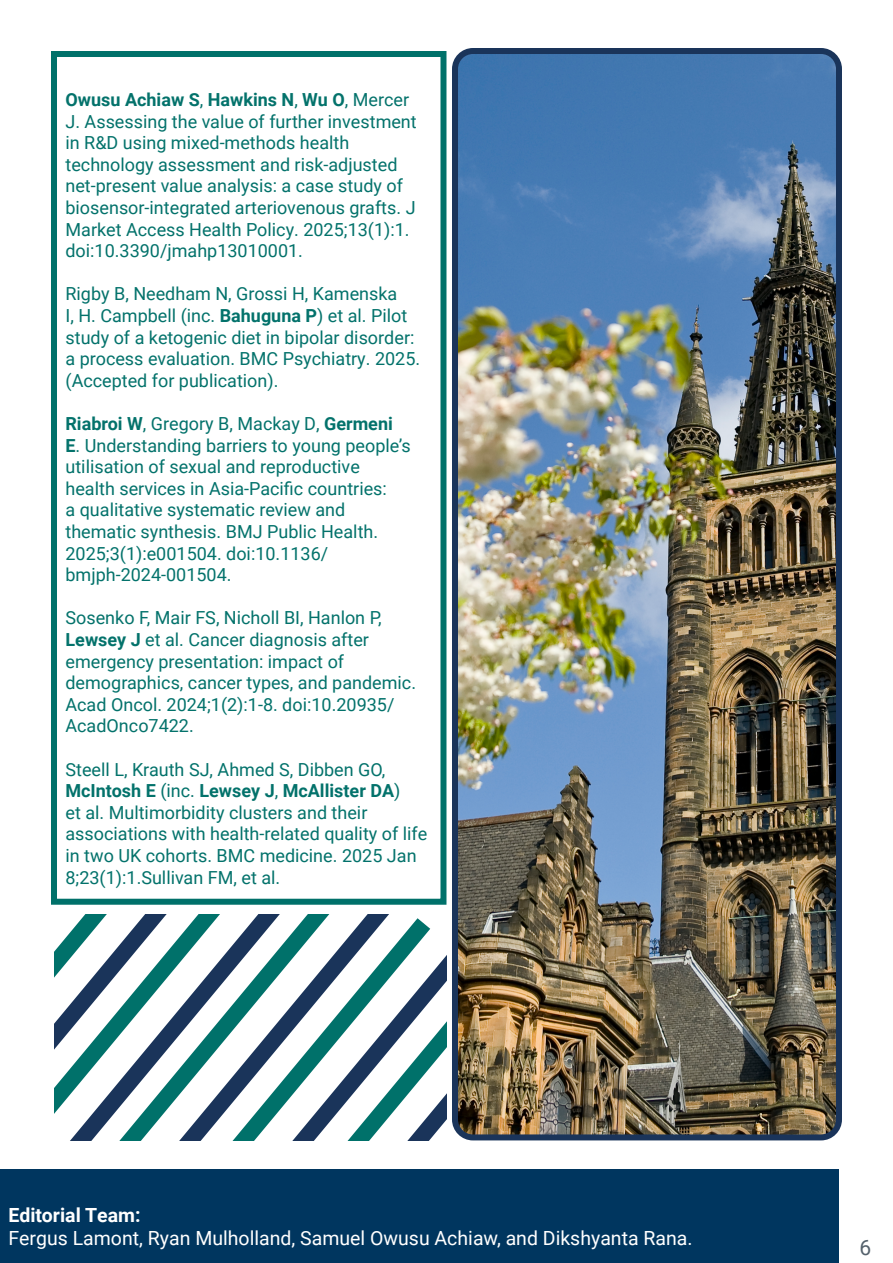
<style>
.page{position:relative;width:893px;height:1263px;background:#fff}
.page>*{position:absolute;margin:0;border:0;box-sizing:border-box;transform-origin:0 0}
.t1{font:21px "Roboto";color:#54616c}
.Subheading{font:19.5px/23.4px "Roboto";color:#fff}
.Paragraph_Style_1{font:18px/21.6px "Roboto";color:#03726b}
.s1{font-weight:700}
</style>
<div class="page">
<div style="left:51px;top:51px;width:395px;height:854px;border:6px solid #00716a"></div>
<div style="left:0;top:1169px;width:839px;height:94px;background:#00365f"></div>
<img style="left:459px;top:55px;width:376px;height:1078px">
<div style="left:452px;top:48px;width:390px;height:1092px;border:6px solid #1a345a;border-radius:18px"></div>
<svg style="left:54px;top:914px;width:392px;height:226px"></svg>
<p class="Paragraph_Style_1" style="left:66px;top:88px;width:353px"><span class="s1">Owusu Achiaw S</span>, <span class="s1">Hawkins N</span>, <span class="s1">Wu O</span>, Mercer J. Assessing the value of further investment in R&amp;D using mixed-methods health technology assessment and risk-adjusted net-present value analysis: a case study of biosensor-integrated arteriovenous grafts. J Market Access Health Policy. 2025;13(1):1. doi:10.3390/jmahp13010001.</p>
<p class="Paragraph_Style_1" style="left:66px;top:283px;width:356px">Rigby B, Needham N, Grossi H, Kamenska<br>I, H. Campbell (inc. <span class="s1">Bahuguna P</span>) et al. Pilot study of a ketogenic diet in bipolar disorder: a process evaluation. BMC Psychiatry. 2025. (Accepted for publication).</p>
<p class="Paragraph_Style_1" style="left:66px;top:412px;width:347px"><span class="s1">Riabroi W</span>, Gregory B, Mackay D, <span class="s1">Germeni E</span>. Understanding barriers to young people’s utilisation of sexual and reproductive health services in Asia-Pacific countries:<br>a qualitative systematic review and thematic synthesis. BMJ Public Health.<br>2025;3(1):e001504. doi:10.1136/ bmjph-2024-001504.</p>
<p class="Paragraph_Style_1" style="left:66px;top:607px;width:352px">Sosenko F, Mair FS, Nicholl BI, Hanlon P, <span class="s1">Lewsey J</span> et al. Cancer diagnosis after emergency presentation: impact of demographics, cancer types, and pandemic.<br>Acad Oncol. 2024;1(2):1-8. doi:10.20935/ AcadOnco7422.</p>
<p class="Paragraph_Style_1" style="left:66px;top:758px;width:363px">Steell L, Krauth SJ, Ahmed S, Dibben GO, <span class="s1">McIntosh E</span> (inc. <span class="s1">Lewsey J</span>, <span class="s1">McAllister DA</span>)<br>et al. Multimorbidity clusters and their associations with health-related quality of life in two UK cohorts. BMC medicine. 2025 Jan 8;23(1):1.Sullivan FM, et al.</p>
<h1 class="Subheading" style="left:9px;top:1202px;width:686px"><span class="s1">Editorial Team:<br></span>Fergus Lamont, Ryan Mulholland, Samuel Owusu Achiaw, and Dikshyanta Rana.</h1>
<p class="t1" style="left:859px;top:1233px;width:13px">6</p>
</div>
